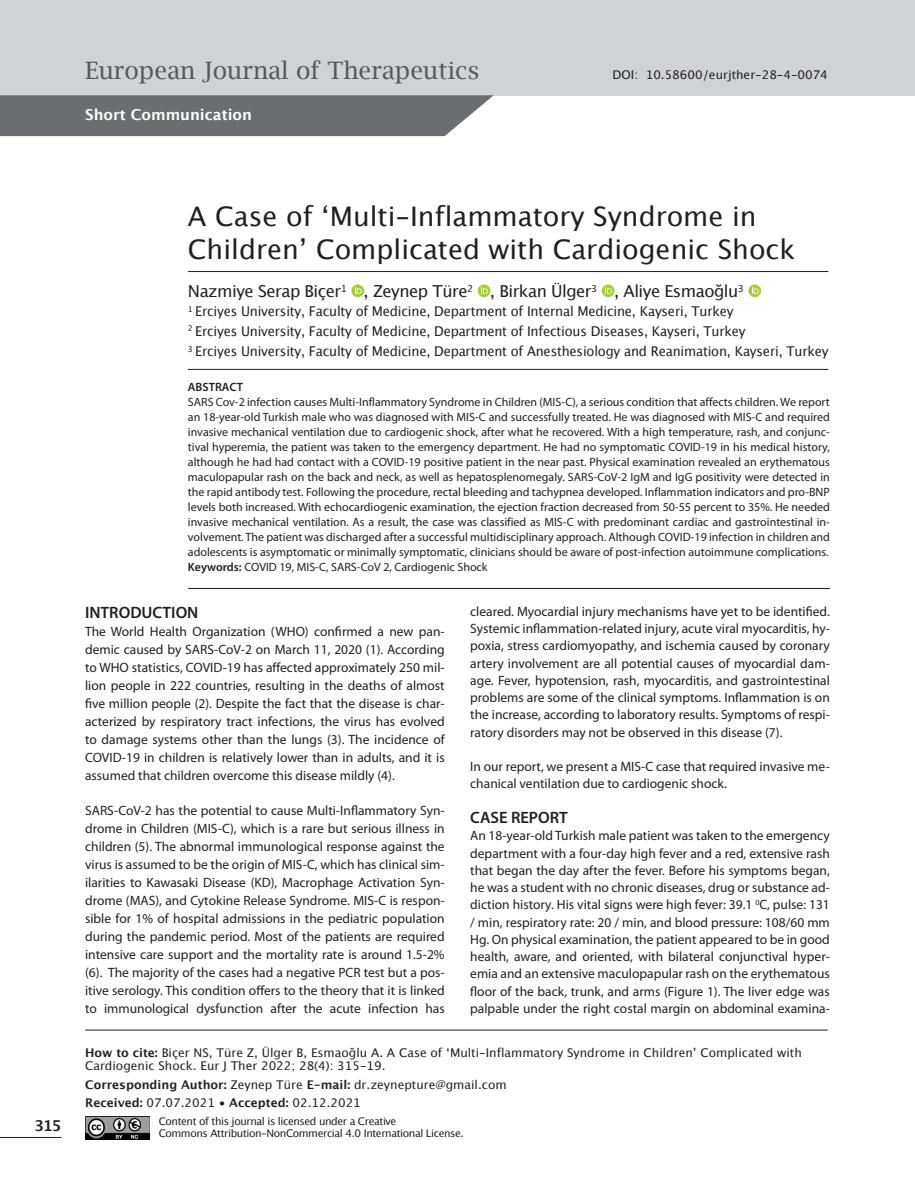
<style>
.page{position:relative;width:915px;height:1191px;background:#fff}
.page>*{position:absolute;margin:0;border:0;box-sizing:border-box;transform-origin:0 0}
.t1{font:27px/32.4px "Lucida Grande";color:#231f20}
.t2{font:24px "Lucida Bright";color:#57585a}
.t3{font:16.5px "Lucida Grande";letter-spacing:-.03em;color:#231f20}
.t4{font:600 16.5px "Myriad Pro";color:#231f20}
.t5{font:700 15px "Lucida Grande";color:#fff}
.t6{font:700 15px "Lucida Grande";color:#231f20}
.t7{font:13.5px/18px "Myriad Pro";color:#231f20;text-align:justify}
.t8{font:13.5px/19.2px "Lucida Grande";letter-spacing:-.015em;color:#231f20;scale:.96 1}
.t9{font:12px/15px "Myriad Pro";color:#231f20;text-align:justify}
.t10{font:12px/13.5px "Lucida Grande";color:#231f20}
.t11{font:600 12px "Myriad Pro";color:#231f20}
.t12{font:10.5px/12.6px "Lucida Grande";letter-spacing:-.04em;color:#231f20}
.s1{font-weight:600}
.s2{font-weight:700}
</style>
<div class="page">
<div style="left:0;top:0;width:914px;height:95px;background:#d1d2d4"></div>
<svg style="left:351px;top:284px;width:13px;height:13px"></svg>
<svg style="left:354px;top:287px;width:7px;height:7px"></svg>
<svg style="left:477px;top:284px;width:13px;height:13px"></svg>
<svg style="left:481px;top:287px;width:7px;height:7px"></svg>
<svg style="left:601px;top:284px;width:13px;height:13px"></svg>
<svg style="left:605px;top:287px;width:7px;height:7px"></svg>
<svg style="left:748px;top:284px;width:12px;height:13px"></svg>
<svg style="left:751px;top:287px;width:7px;height:7px"></svg>
<hr style="left:188px;top:271px;width:640px;height:1px;background:#231f20">
<hr style="left:188px;top:369px;width:640px;height:1px;background:#231f20">
<hr style="left:85px;top:1029px;width:742px;height:1px;background:#231f20">
<svg style="left:0;top:95px;width:493px;height:41px;background:#737477"></svg>
<hr style="left:0;top:1137px;width:61px;height:1px;background:#231f20">
<hr style="left:188px;top:588px;width:641px;height:1px;background:#231f20">
<img style="left:85px;top:1117px;width:65px;height:22px">
<h2 class="t2" style="left:85px;top:57px;width:395px">European Journal of Therapeutics</h2>
<p class="t10" style="left:612px;top:69px;width:217px">DOI: 10.58600/eurjther-28-4-0074</p>
<p class="t5" style="left:85px;top:105px;width:168px">Short Communication</p>
<p class="t6" style="left:34px;top:1115px;width:28px">315</p>
<h1 class="t1" style="left:188px;top:202px;width:608px">A Case of ‘Multi-Inflammatory Syndrome in<br>Children’ Complicated with Cardiogenic Shock</h1>
<p class="t3" style="left:188px;top:280px;width:557px">Nazmiye Serap Biçer<sup>1</sup> , Zeynep Türe<sup>2</sup> , Birkan Ülger<sup>3</sup> , Aliye Esmaoğlu<sup>3</sup></p>
<p class="t8" style="left:188px;top:303px;width:582px"><sup>1</sup> Erciyes University, Faculty of Medicine, Department of Internal Medicine, Kayseri, Turkey<br><sup>2</sup> Erciyes University, Faculty of Medicine, Department of Infectious Diseases, Kayseri, Turkey</p>
<p class="t8" style="left:188px;top:343px;width:668px"><sup>3</sup> Erciyes University, Faculty of Medicine, Department of Anesthesiology and Reanimation, Kayseri, Turkey</p>
<p class="t11" style="left:188px;top:380px;width:56px">ABSTRACT</p>
<p class="t9" style="left:188px;top:394px;width:643px">SARS Cov-2 infection causes Multi-Inflammatory Syndrome in Children (MIS-C), a serious condition that affects children. We report an 18-year-old Turkish male who was diagnosed with MIS-C and successfully treated. He was diagnosed with MIS-C and required invasive mechanical ventilation due to cardiogenic shock, after what he recovered. With a high temperature, rash, and conjunc&shy;tival hyperemia, the patient was taken to the emergency department. He had no symptomatic COVID-19 in his medical history, although he had had contact with a COVID-19 positive patient in the near past. Physical examination revealed an erythematous maculopapular rash on the back and neck, as well as hepatosplenomegaly. SARS-CoV-2 IgM and IgG positivity were detected in the rapid antibody test. Following the procedure, rectal bleeding and tachypnea developed. Inflammation indicators and pro-BNP levels both increased. With echocardiogenic examination, the ejection fraction decreased from 50-55 percent to 35%. He needed invasive mechanical ventilation. As a result, the case was classified as MIS-C with predominant cardiac and gastrointestinal in&shy;volvement. The patient was discharged after a successful multidisciplinary approach. Although COVID-19 infection in children and adolescents is asymptomatic or minimally symptomatic, clinicians should be aware of post-infection autoimmune complications.<br><span class="s1">Keywords:</span> COVID 19, MIS-C, SARS-CoV 2, Cardiogenic Shock</p>
<p class="t4" style="left:85px;top:602px;width:115px">INTRODUCTION</p>
<p class="t7" style="left:85px;top:622px;width:361px">The World Health Organization (WHO) confirmed a new pan&shy;demic caused by SARS-CoV-2 on March 11, 2020 (1). According to WHO statistics, COVID-19 has affected approximately 250 mil&shy;lion people in 222 countries, resulting in the deaths of almost five million people (2). Despite the fact that the disease is char&shy;acterized by respiratory tract infections, the virus has evolved to damage systems other than the lungs (3). The incidence of COVID-19 in children is relatively lower than in adults, and it is assumed that children overcome this disease mildly (4).</p>
<p class="t7" style="left:85px;top:801px;width:361px">SARS-CoV-2 has the potential to cause Multi-Inflammatory Syn&shy;drome in Children (MIS-C), which is a rare but serious illness in children (5). The abnormal immunological response against the virus is assumed to be the origin of MIS-C, which has clinical sim&shy;ilarities to Kawasaki Disease (KD), Macrophage Activation Syn&shy;drome (MAS), and Cytokine Release Syndrome. MIS-C is respon&shy;sible for 1% of hospital admissions in the pediatric population during the pandemic period. Most of the patients are required intensive care support and the mortality rate is around 1.5-2% (6). The majority of the cases had a negative PCR test but a pos&shy;itive serology. This condition offers to the theory that it is linked to immunological dysfunction after the acute infection has</p>
<p class="t7" style="left:470px;top:602px;width:361px;line-height:17.2px">cleared. Myocardial injury mechanisms have yet to be identified.<br>Systemic inflammation-related injury, acute viral myocarditis, hy&shy;poxia, stress cardiomyopathy, and ischemia caused by coronary artery involvement are all potential causes of myocardial dam&shy;age. Fever, hypotension, rash, myocarditis, and gastrointestinal problems are some of the clinical symptoms. Inflammation is on the increase, according to laboratory results. Symptoms of respi&shy;ratory disorders may not be observed in this disease (7).</p>
<p class="t7" style="left:470px;top:758px;width:361px;line-height:17.2px">In our report, we present a MIS-C case that required invasive me&shy;chanical ventilation due to cardiogenic shock.</p>
<p class="t4" style="left:470px;top:807px;width:99px">CASE REPORT</p>
<p class="t7" style="left:470px;top:827px;width:361px;line-height:17.2px">An 18-year-old Turkish male patient was taken to the emergency department with a four-day high fever and a red, extensive rash that began the day after the fever. Before his symptoms began, he was a student with no chronic diseases, drug or substance ad&shy;diction history. His vital signs were high fever: 39.1 <sup>0</sup>C, pulse: 131 / min, respiratory rate: 20 / min, and blood pressure: 108/60 mm Hg. On physical examination, the patient appeared to be in good health, aware, and oriented, with bilateral conjunctival hyper&shy;emia and an extensive maculopapular rash on the erythematous floor of the back, trunk, and arms (Figure 1). The liver edge was palpable under the right costal margin on abdominal examina-</p>
<p class="t10" style="left:85px;top:1046px;width:718px"><span class="s2">How to cite:</span> Biçer NS, Türe Z, Ülger B, Esmaoğlu A. A Case of ‘Multi-Inflammatory Syndrome in Children’ Complicated with<br>Cardiogenic Shock. Eur J Ther 2022; 28(4): 315-19.</p>
<p class="t10" style="left:85px;top:1075px;width:423px;line-height:18.6px"><span class="s2">Corresponding Author:</span> Zeynep Türe <span class="s2">E-mail:</span> dr.zeynepture@gmail.com<br><span class="s2">Received:</span> 07.07.2021 • <span class="s2">Accepted:</span> 02.12.2021</p>
<p class="t12" style="left:159px;top:1115px;width:306px">Content of this journal is licensed under a Creative<br>Commons Attribution-NonCommercial 4.0 International License.</p>
</div>
